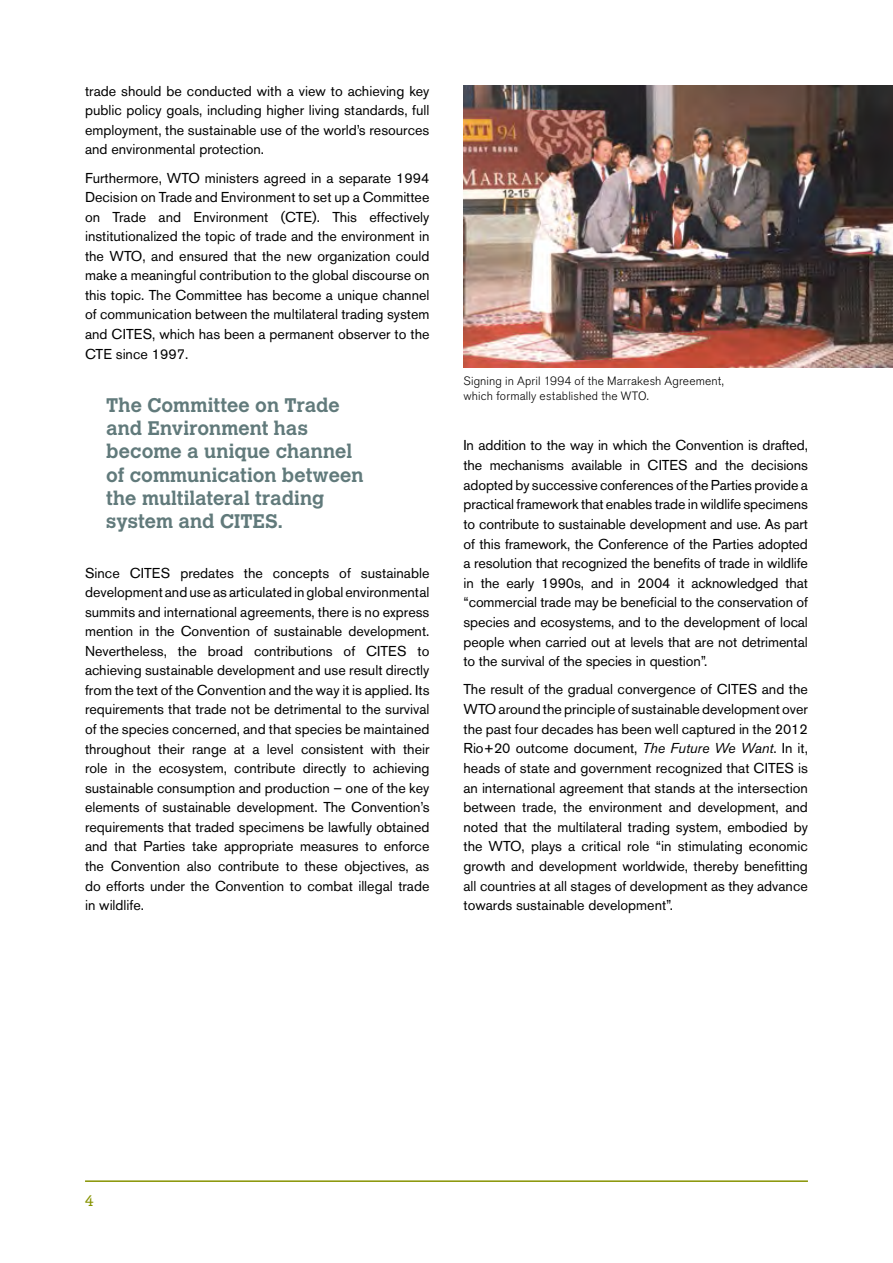
<style>
.page{position:relative;width:893px;height:1263px;background:#fff}
.page>*{position:absolute;margin:0;border:0;box-sizing:border-box;transform-origin:0 0}
.t1{font:700 19.5px/23.2px "Calvert MT Std";color:#617a7b}
.t2{font:300 15px "Calvert MT Std";color:#879300}
.t3{font:14.25px/19.5px "Akzidenz Grotesk BE";color:#000;text-align:justify}
.t4{font:300 12px/15px "Akzidenz Grotesk BE";letter-spacing:.015em;color:#000}
.s1{font-style:italic}
</style>
<div class="page">
<hr style="left:85px;top:1180px;width:723px;height:2px;background:#879300">
<img style="left:463px;top:85px;width:430px;height:282px">
<p class="t3" style="left:85px;top:81px;width:346px">trade should be conducted with a view to achieving key public policy goals, including higher living standards, full employment, the sustainable use of the world’s resources and environmental protection.</p>
<p class="t3" style="left:85px;top:168px;width:346px">Furthermore, WTO ministers agreed in a separate 1994<br>Decision on Trade and Environment to set up a Committee on Trade and Environment (CTE). This effectively institutionalized the topic of trade and the environment in the WTO, and ensured that the new organization could make a meaningful contribution to the global discourse on this topic. The Committee has become a unique channel of communication between the multilateral trading system and CITES, which has been a permanent observer to the CTE since 1997.</p>
<h1 class="t1" style="left:106px;top:393px;width:259px">The Committee on Trade and Environment has become a unique channel of communication between the multilateral trading system and CITES.</h1>
<p class="t3" style="left:85px;top:563px;width:346px">Since CITES predates the concepts of sustainable development and use as articulated in global environmental summits and international agreements, there is no express mention in the Convention of sustainable development.<br>Nevertheless, the broad contributions of CITES to achieving sustainable development and use result directly from the text of the Convention and the way it is applied. Its requirements that trade not be detrimental to the survival of the species concerned, and that species be maintained throughout their range at a level consistent with their role in the ecosystem, contribute directly to achieving sustainable consumption and production – one of the key elements of sustainable development. The Convention’s requirements that traded specimens be lawfully obtained and that Parties take appropriate measures to enforce the Convention also contribute to these objectives, as do efforts under the Convention to combat illegal trade in wildlife.</p>
<p class="t4" style="left:463px;top:373px;width:262px">Signing in April 1994 of the Marrakesh Agreement, which formally established the WTO.</p>
<p class="t3" style="left:463px;top:435px;width:346px">In addition to the way in which the Convention is drafted, the mechanisms available in CITES and the decisions adopted by successive conferences of the Parties provide a practical framework that enables trade in wildlife specimens to contribute to sustainable development and use. As part of this framework, the Conference of the Parties adopted a resolution that recognized the benefits of trade in wildlife in the early 1990s, and in 2004 it acknowledged that “commercial trade may be beneficial to the conservation of species and ecosystems, and to the development of local people when carried out at levels that are not detrimental to the survival of the species in question”.</p>
<p class="t3" style="left:463px;top:679px;width:346px">The result of the gradual convergence of CITES and the WTO around the principle of sustainable development over the past four decades has been well captured in the 2012<br>Rio+20 outcome document, <span class="s1">The Future We Want</span>. In it, heads of state and government recognized that CITES is an international agreement that stands at the intersection between trade, the environment and development, and noted that the multilateral trading system, embodied by the WTO, plays a critical role “in stimulating economic growth and development worldwide, thereby benefitting all countries at all stages of development as they advance towards sustainable development”.</p>
<p class="t2" style="left:85px;top:1192px;width:10px">4</p>
</div>
